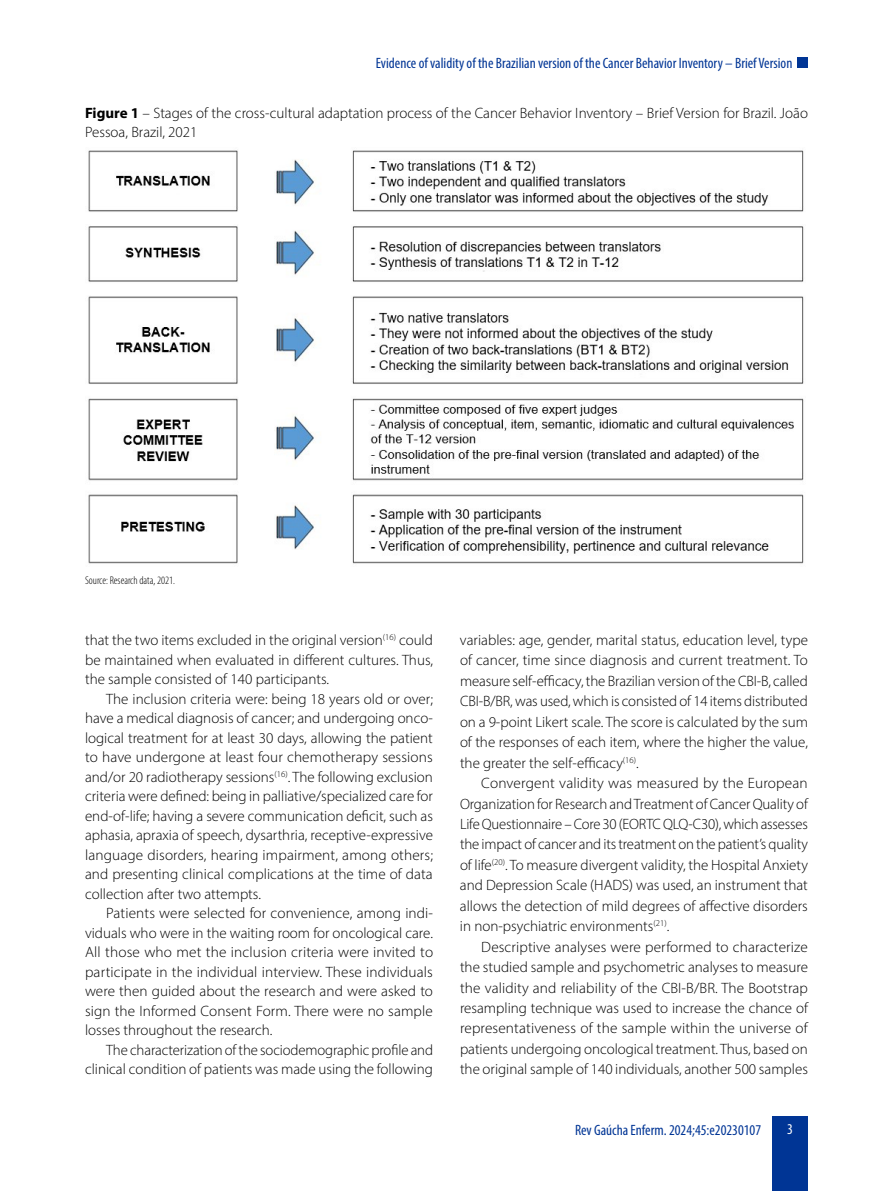
<style>
.page{position:relative;width:893px;height:1191px;background:#fff}
.page>*{position:absolute;margin:0;border:0;box-sizing:border-box;transform-origin:0 0}
.t1{font:300 15px/19.5px "Myriad Pro";color:#000;text-align:justify}
.t2{font:condensed 15px "Myriad Pro";color:#003595}
.t3{font:condensed 15px "Myriad Pro";color:#fff}
.t4{font:300 condensed 11.25px "Myriad Pro";color:#000}
.s1{font-weight:700}
</style>
<div class="page">
<div style="left:772px;top:1116px;width:36px;height:75px;background:#003595"></div>
<div style="left:798px;top:57px;width:10px;height:11px;background:#003595"></div>
<img style="left:88px;top:150px;width:716px;height:414px">
<p class="t2" style="left:376px;top:54px;width:418px">Evidence of validity of the Brazilian version of the Cancer Behavior Inventory – Brief Version</p>
<p class="t1" style="left:85px;top:103px;width:724px"><span class="s1">Figure 1</span> – Stages of the cross-cultural adaptation process of the Cancer Behavior Inventory – Brief Version for Brazil. João<br>Pessoa, Brazil, 2021</p>
<p class="t4" style="left:85px;top:574px;width:92px">Source: Research data, 2021.</p>
<p class="t1" style="left:85px;top:630px;width:350px">that the two items excluded in the original version<sup>(16)</sup> could be maintained when evaluated in different cultures. Thus, the sample consisted of 140 participants.</p>
<p class="t1" style="left:85px;top:688px;width:349px;text-indent:21px">The inclusion criteria were: being 18 years old or over; have a medical diagnosis of cancer; and undergoing onco&shy;logical treatment for at least 30 days, allowing the patient to have undergone at least four chemotherapy sessions and/or 20 radiotherapy sessions<sup>(16)</sup>. The following exclusion criteria were defined: being in palliative/specialized care for end-of-life; having a severe communication deficit, such as aphasia, apraxia of speech, dysarthria, receptive-expressive language disorders, hearing impairment, among others; and presenting clinical complications at the time of data collection after two attempts.</p>
<p class="t1" style="left:85px;top:903px;width:350px;text-indent:21px">Patients were selected for convenience, among indi&shy;viduals who were in the waiting room for oncological care.<br>All those who met the inclusion criteria were invited to participate in the individual interview. These individuals were then guided about the research and were asked to sign the Informed Consent Form. There were no sample losses throughout the research.</p>
<p class="t1" style="left:85px;top:1039px;width:350px;text-align:right">The characterization of the sociodemographic profile and clinical condition of patients was made using the following</p>
<p class="t1" style="left:460px;top:629px;width:349px;line-height:20.4px">variables: age, gender, marital status, education level, type of cancer, time since diagnosis and current treatment. To measure self-efficacy, the Brazilian version of the CBI-B, called CBI-B/BR, was used, which is consisted of 14 items distributed on a 9-point Likert scale. The score is calculated by the sum of the responses of each item, where the higher the value, the greater the self-efficacy<sup>(16)</sup>.</p>
<p class="t1" style="left:460px;top:773px;width:349px;line-height:20.4px;text-indent:21px">Convergent validity was measured by the European Organization for Research and Treatment of Cancer Quality of Life Questionnaire – Core 30 (EORTC QLQ-C30), which assesses the impact of cancer and its treatment on the patient’s quality of life<sup>(20)</sup>. To measure divergent validity, the Hospital Anxiety and Depression Scale (HADS) was used, an instrument that allows the detection of mild degrees of affective disorders in non-psychiatric environments<sup>(21)</sup>.</p>
<p class="t1" style="left:460px;top:936px;width:350px;line-height:20.4px;text-indent:21px">Descriptive analyses were performed to characterize the studied sample and psychometric analyses to measure the validity and reliability of the CBI-B/BR. The Bootstrap resampling technique was used to increase the chance of representativeness of the sample within the universe of patients undergoing oncological treatment. Thus, based on the original sample of 140 individuals, another 500 samples</p>
<p class="t2" style="left:575px;top:1121px;width:188px">Rev Gaúcha Enferm. 2024;45:e20230107</p>
<p class="t3" style="left:787px;top:1120px;width:7px">3</p>
</div>
